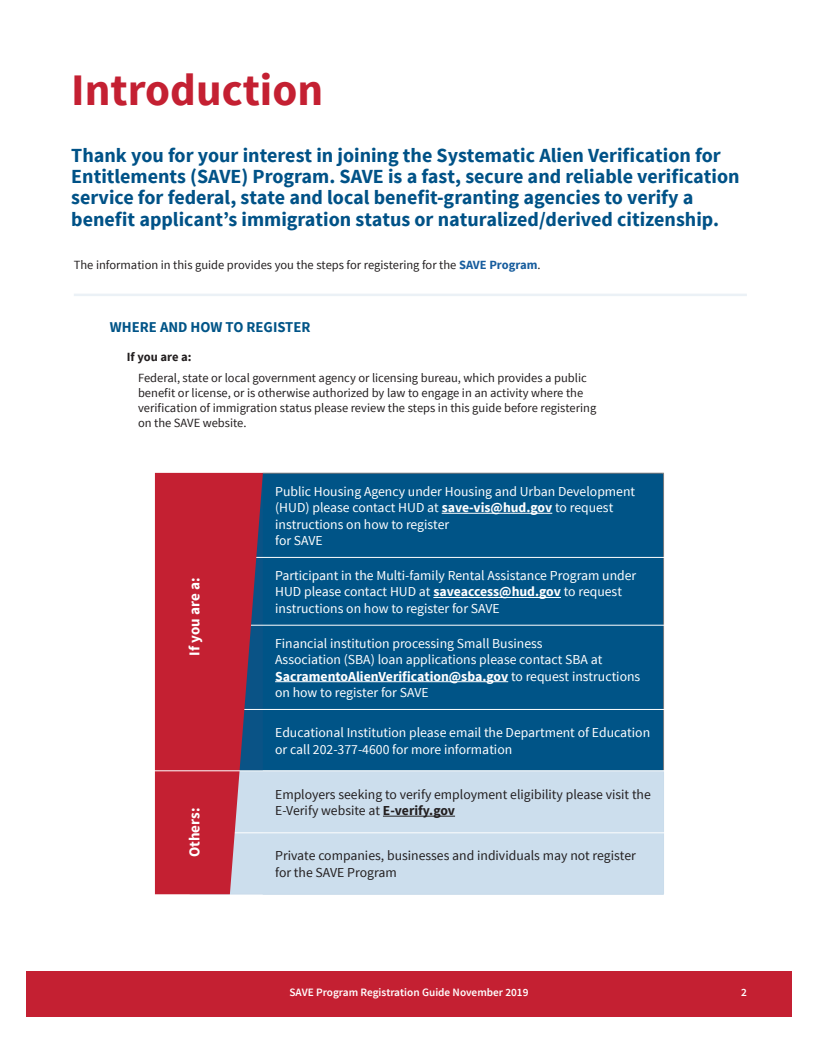
<style>
.page{position:relative;width:818px;height:1043px;background:#fff}
.page>*{position:absolute;margin:0;border:0;box-sizing:border-box;transform-origin:0 0}
.t1{font:700 45px "Source Sans Pro";color:#c42032}
.t2{font:700 20px/21.2px "Source Sans Pro";color:#005287}
.t3{font:700 15px "Source Sans Pro";color:#005487}
.t4{font:700 15px "Source Sans Pro";color:#fff}
.t5{font:13.62px/16.4px "Source Sans Pro";color:#fff}
.t6{font:13.62px/16.4px "Source Sans Pro";color:#231f20}
.t7{font:12.5px/15px "Source Sans Pro";color:#231f20}
.t8{font:700 12.5px "Source Sans Pro";color:#231f20}
.t9{font:600 11.25px "Source Sans Pro";color:#fff}
.s1{font-weight:700;color:#175d9e}
.s2{font-weight:700}
</style>
<div class="page">
<div style="left:26px;top:971px;width:765px;height:45px;background:#c42032"></div>
<hr style="left:74px;top:293px;width:672px;height:3px;background:#e5edf3">
<div style="left:263px;top:474px;width:400px;height:296px;background:#005487"></div>
<div style="left:263px;top:771px;width:400px;height:122px;background:#ccdeed"></div>
<hr style="left:663px;top:771px;width:1px;height:61px;background:#cadceb">
<hr style="left:663px;top:833px;width:1px;height:60px;background:#cadceb">
<hr style="left:263px;top:893px;width:400px;height:1px;background:#cadceb">
<hr style="left:263px;top:473px;width:400px;height:1px;background:#76787b">
<hr style="left:663px;top:473px;width:1px;height:84px;background:#76787b">
<hr style="left:663px;top:557px;width:1px;height:68px;background:#76787b">
<hr style="left:663px;top:625px;width:1px;height:84px;background:#76787b">
<hr style="left:663px;top:709px;width:1px;height:61px;background:#76787b">
<hr style="left:441px;top:513px;width:111px;height:1px;background:#fff">
<hr style="left:433px;top:597px;width:128px;height:1px;background:#fff">
<hr style="left:275px;top:681px;width:233px;height:1px;background:#fff">
<hr style="left:383px;top:815px;width:72px;height:1px;background:#231f20">
<hr style="left:249px;top:625px;width:420px;height:1px;background:#fff">
<hr style="left:249px;top:557px;width:420px;height:1px;background:#fff">
<hr style="left:241px;top:709px;width:440px;height:1px;background:#fff">
<hr style="left:228px;top:832px;width:440px;height:1px;background:#fff">
<svg style="left:155px;top:473px;width:108px;height:421px;background:#b63246"></svg>
<hr style="left:139px;top:770px;width:542px;height:1px;background:#fff">
<p class="t1" style="left:71px;top:62px;width:253px">Introduction</p>
<p class="t2" style="left:71px;top:145px;width:669px">Thank you for your interest in joining the Systematic Alien Verification for Entitlements (SAVE) Program. SAVE is a fast, secure and reliable verification service for federal, state and local benefit-granting agencies to verify a benefit applicant’s immigration status or naturalized/derived citizenship.</p>
<p class="t7" style="left:74px;top:258px;width:468px">The information in this guide provides you the steps for registering for the <span class="s1">SAVE Program</span>.</p>
<p class="t3" style="left:110px;top:317px;width:202px">WHERE AND HOW TO REGISTER</p>
<p class="t8" style="left:127px;top:349px;width:66px">If you are a:</p>
<p class="t7" style="left:138px;top:370px;width:460px">Federal, state or local government agency or licensing bureau, which provides a public benefit or license, or is otherwise authorized by law to engage in an activity where the verification of immigration status please review the steps in this guide before registering on the SAVE website.</p>
<p class="t4" style="left:185px;top:655px;width:79px;rotate:-90deg">If you are a:</p>
<p class="t4" style="left:185px;top:857px;width:51px;rotate:-90deg">Others:</p>
<p class="t5" style="left:275px;top:483px;width:361px">Public Housing Agency under Housing and Urban Development (HUD) please contact HUD at <span class="s2">save-vis@hud.gov</span> to request instructions on how to register<br>for SAVE</p>
<p class="t5" style="left:275px;top:567px;width:362px">Participant in the Multi-family Rental Assistance Program under<br>HUD please contact HUD at <span class="s2">saveaccess@hud.gov</span> to request instructions on how to register for SAVE</p>
<p class="t5" style="left:275px;top:635px;width:366px">Financial institution processing Small Business<br>Association (SBA) loan applications please contact SBA at <span class="s2">SacramentoAlienVerification@sba.gov</span> to request instructions on how to register for SAVE</p>
<p class="t5" style="left:275px;top:724px;width:376px">Educational Institution please email the Department of Education or call 202-377-4600 for more information</p>
<p class="t6" style="left:275px;top:786px;width:377px">Employers seeking to verify employment eligibility please visit the<br>E-Verify website at <span class="s2">E-verify.gov</span></p>
<p class="t6" style="left:275px;top:847px;width:362px">Private companies, businesses and individuals may not register for the SAVE Program</p>
<p class="t9" style="left:289px;top:985px;width:240px">SAVE Program Registration Guide November 2019</p>
<p class="t9" style="left:741px;top:985px;width:7px">2</p>
</div>
